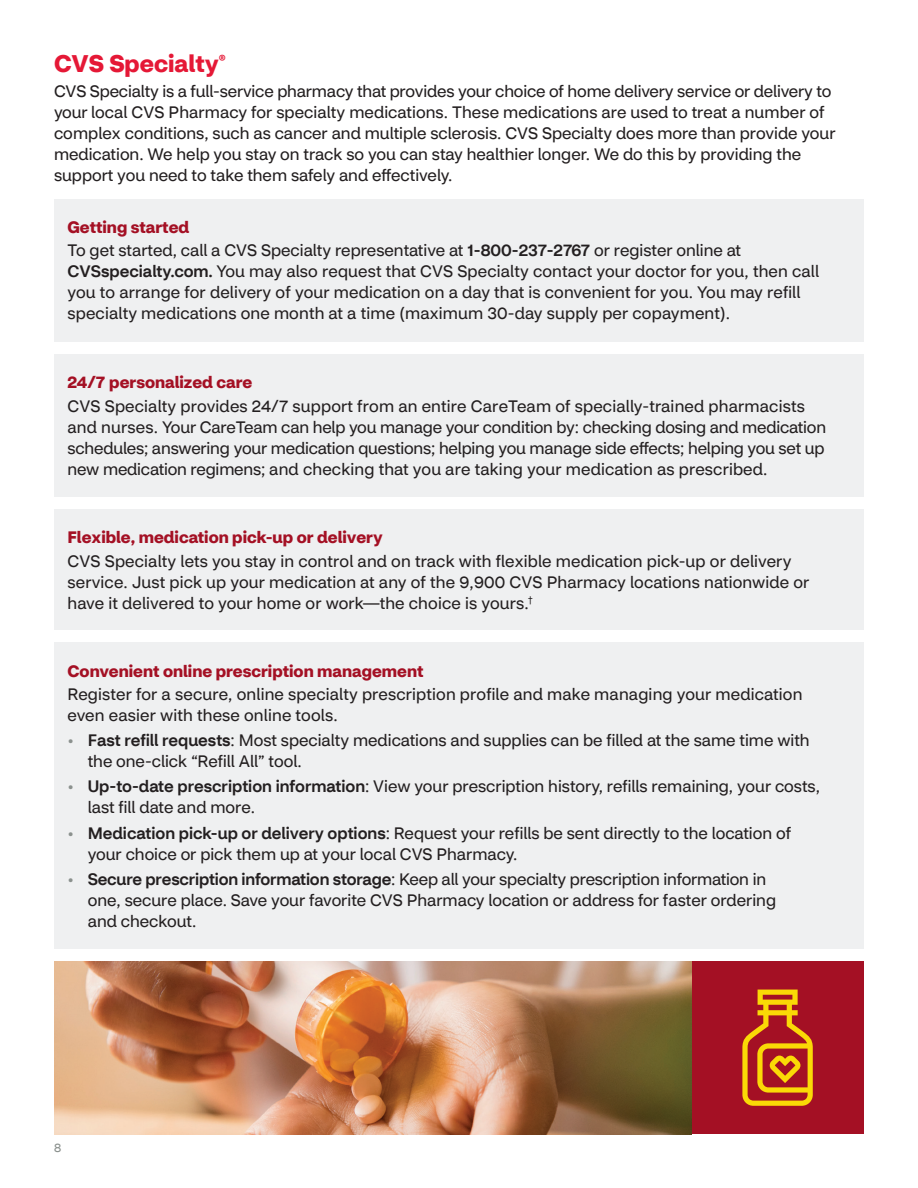
<style>
.page{position:relative;width:918px;height:1188px;background:#fff}
.page>*{position:absolute;margin:0;border:0;box-sizing:border-box;transform-origin:0 0}
.t1{font:700 24px "CVS Health Sans";color:#e51836}
.Body_Copy{font:16.5px/21px "CVS Health Sans";color:#231f20}
.t2{font:700 16.5px "CVS Health Sans";color:#a41024}
.t3{font:12px "CVS Health Sans";color:#8b918e}
.s1{font-weight:500}
.s2{color:#8b918e}
</style>
<div class="page">
<div style="left:691px;top:961px;width:173px;height:173px;background:#a41024"></div>
<div style="left:54px;top:199px;width:810px;height:142px;background:#eff0f1"></div>
<div style="left:54px;top:354px;width:810px;height:143px;background:#eff0f1"></div>
<div style="left:54px;top:509px;width:810px;height:121px;background:#eff0f1"></div>
<div style="left:54px;top:643px;width:810px;height:306px;background:#eff0f1"></div>
<img style="left:54px;top:961px;width:637px;height:173px">
<svg style="left:742px;top:990px;width:71px;height:116px"></svg>
<h3 class="t1" style="left:54px;top:48px;width:173px">CVS Specialty<sup>®</sup></h3>
<p class="Body_Copy" style="left:54px;top:81px;width:783px">CVS Specialty is a full-service pharmacy that provides your choice of home delivery service or delivery to your local CVS Pharmacy for specialty medications. These medications are used to treat a number of complex conditions, such as cancer and multiple sclerosis. CVS Specialty does more than provide your medication. We help you stay on track so you can stay healthier longer. We do this by providing the support you need to take them safely and effectively.</p>
<p class="t2" style="left:68px;top:217px;width:123px">Getting started</p>
<p class="Body_Copy" style="left:68px;top:240px;width:753px">To get started, call a CVS Specialty representative at <span class="s1">1-800-237-2767</span> or register online at <span class="s1">CVSspecialty.com.</span> You may also request that CVS Specialty contact your doctor for you, then call you to arrange for delivery of your medication on a day that is convenient for you. You may refill specialty medications one month at a time (maximum 30-day supply per copayment).</p>
<p class="t2" style="left:68px;top:372px;width:186px">24/7 personalized care</p>
<p class="Body_Copy" style="left:68px;top:396px;width:760px">CVS Specialty provides 24/7 support from an entire CareTeam of specially-trained pharmacists and nurses. Your CareTeam can help you manage your condition by: checking dosing and medication schedules; answering your medication questions; helping you manage side effects; helping you set up new medication regimens; and checking that you are taking your medication as prescribed.</p>
<p class="t2" style="left:68px;top:527px;width:317px">Flexible, medication pick-up or delivery</p>
<p class="Body_Copy" style="left:68px;top:550px;width:743px">CVS Specialty lets you stay in control and on track with flexible medication pick-up or delivery service. Just pick up your medication at any of the 9,900 CVS Pharmacy locations nationwide or have it delivered to your home or work—the choice is yours.<sup>†</sup></p>
<p class="t2" style="left:68px;top:660px;width:357px">Convenient online prescription management</p>
<p class="Body_Copy" style="left:68px;top:684px;width:736px">Register for a secure, online specialty prescription profile and make managing your medication even easier with these online tools.</p>
<p class="Body_Copy" style="left:88px;top:730px;width:723px;text-indent:-20px"><span class="s2">•</span> <span class="s1">Fast refill requests</span>: Most specialty medications and supplies can be filled at the same time with the one-click “Refill All” tool.</p>
<p class="Body_Copy" style="left:88px;top:776px;width:734px;text-indent:-20px"><span class="s2">•</span> <span class="s1">Up-to-date prescription information</span>: View your prescription history, refills remaining, your costs, last fill date and more.</p>
<p class="Body_Copy" style="left:88px;top:822px;width:705px;text-indent:-20px"><span class="s2">•</span> <span class="s1">Medication pick-up or delivery options</span>: Request your refills be sent directly to the location of your choice or pick them up at your local CVS Pharmacy.</p>
<p class="Body_Copy" style="left:88px;top:868px;width:690px;text-indent:-20px"><span class="s2">•</span> <span class="s1">Secure prescription information storage</span>: Keep all your specialty prescription information in one, secure place. Save your favorite CVS Pharmacy location or address for faster ordering and checkout.</p>
<p class="t3" style="left:54px;top:1140px;width:9px">8</p>
</div>
